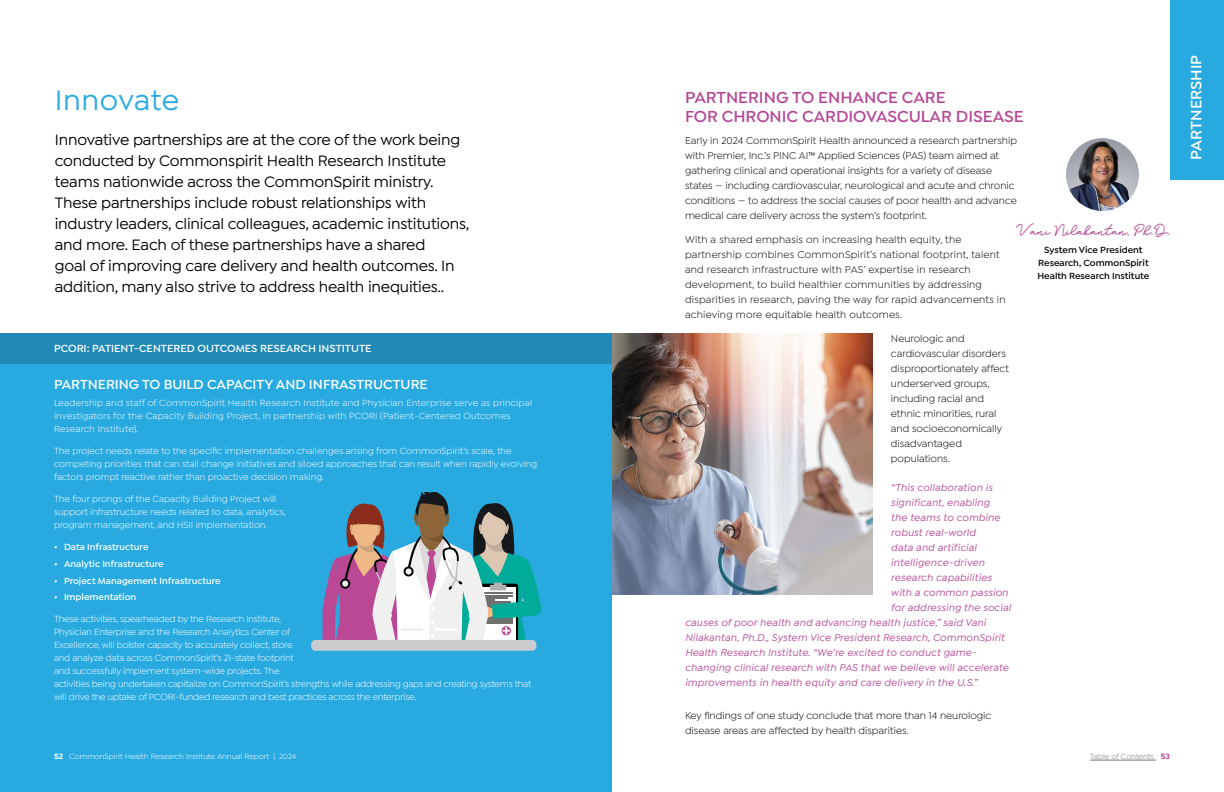
<style>
.page{position:relative;width:1224px;height:792px;background:#fff}
.page>*{position:absolute;margin:0;border:0;box-sizing:border-box;transform-origin:0 0}
.t1{font:500 30px "Isidora Sans";letter-spacing:.015em;color:#28aae1}
.t2{font:600 17px/19px "Isidora Sans";color:#b54896}
.t3{font:500 16px/21px "Isidora Sans";letter-spacing:-.01em;color:#000}
.t4{font:600 16px "Isidora Sans";color:#fff}
.t5{font:14.5px "Bathilda";letter-spacing:-.02em;color:#b54896}
.t6{font:600 14px "Isidora Sans";color:#fff}
.t7{font:600 11px "Isidora Sans";color:#fff}
.t8{font:10.5px/15px "Isidora Sans";color:#000}
.t9{font:italic 500 10.5px "Isidora Sans";letter-spacing:.02em;color:#b54896}
.t10{font:10.5px/15px "Isidora Sans";letter-spacing:.02em;color:#000}
.t11{font:9.5px/13px "Isidora Sans";letter-spacing:-.02em;color:#fff}
.t12{font:9.5px/13px "Isidora Sans";color:#fff}
.t13{font:9.5px/13px "Isidora Sans";letter-spacing:.02em;color:#fff}
.t14{font:600 9.5px "Isidora Sans";color:#fff}
.t15{font:600 9.5px/13px "Isidora Sans";color:#000;text-align:center}
.t16{font:8px "Isidora Sans";color:#fff}
.t17{font:8px "Isidora Sans";color:#77787b}
.s1{font-weight:700}
.s2{font-weight:700;color:#b54896}
</style>
<div class="page">
<hr style="left:1090px;top:760px;width:66px;height:1px;background:#77787b">
<div style="left:0;top:334px;width:612px;height:458px;background:#28aae1"></div>
<div style="left:1170px;top:0;width:54px;height:180px;background:#28aae1"></div>
<img style="left:1066px;top:138px;width:73px;height:73px;border-radius:36px">
<img style="left:612px;top:334px;width:261px;height:260px">
<div style="left:0;top:334px;width:612px;height:30px;background:#2189b6"></div>
<svg style="left:311px;top:492px;width:231px;height:159px"></svg>
<h1 class="t1" style="left:55px;top:84px;width:126px">Innovate</h1>
<p class="t3" style="left:55px;top:129px;width:416px">Innovative partnerships are at the core of the work being conducted by Commonspirit Health Research Institute teams nationwide across the CommonSpirit ministry.<br>These partnerships include robust relationships with industry leaders, clinical colleagues, academic institutions, and more. Each of these partnerships have a shared<br>goal of improving care delivery and health outcomes. In addition, many also strive to address health inequities..</p>
<p class="t7" style="left:54px;top:342px;width:319px">PCORI: PATIENT-CENTERED OUTCOMES RESEARCH INSTITUTE</p>
<h3 class="t6" style="left:54px;top:376px;width:375px">PARTNERING TO BUILD CAPACITY AND INFRASTRUCTURE</h3>
<p class="t13" style="left:54px;top:397px;width:480px">Leadership and staff of CommonSpirit Health Research Institute and Physician Enterprise serve as principal investigators for the Capacity Building Project, in partnership with PCORI (Patient-Centered Outcomes<br>Research Institute).</p>
<p class="t12" style="left:54px;top:445px;width:485px">The project needs relate to the specific implementation challenges arising from CommonSpirit’s scale, the competing priorities that can stall change initiatives and siloed approaches that can result when rapidly evolving factors prompt reactive rather than proactive decision making.</p>
<p class="t12" style="left:54px;top:493px;width:233px">The four prongs of the Capacity Building Project will support infrastructure needs related to data, analytics, program management, and HSII implementation.</p>
<p class="t14" style="left:54px;top:542px;width:96px">• Data Infrastructure</p>
<p class="t14" style="left:54px;top:558px;width:111px">• Analytic Infrastructure</p>
<p class="t14" style="left:54px;top:575px;width:168px">• Project Management Infrastructure</p>
<p class="t14" style="left:54px;top:591px;width:84px">• Implementation</p>
<p class="t11" style="left:54px;top:612px;width:479px">These activities, spearheaded by the Research Institute,<br>Physician Enterprise and the Research Analytics Center of<br>Excellence, will bolster capacity to accurately collect, store<br>and analyze data across CommonSpirit’s 21-state footprint<br>and successfully implement system-wide projects. The<br>activities being undertaken capitalize on CommonSpirit’s strengths while addressing gaps and creating systems that will drive the uptake of PCORI-funded research and best practices across the enterprise.</p>
<p class="t16" style="left:54px;top:752px;width:244px"><span class="s1">52</span> CommonSpirit Health Research Institute Annual Report | 2024</p>
<h2 class="t2" style="left:685px;top:87px;width:340px">PARTNERING TO ENHANCE CARE<br>FOR CHRONIC CARDIOVASCULAR DISEASE</h2>
<p class="t8" style="left:685px;top:133px;width:334px">Early in 2024 CommonSpirit Health announced a research partnership with Premier, Inc.’s PINC AI™ Applied Sciences (PAS) team aimed at gathering clinical and operational insights for a variety of disease states — including cardiovascular, neurological and acute and chronic conditions — to address the social causes of poor health and advance medical care delivery across the system’s footprint.</p>
<p class="t10" style="left:685px;top:232px;width:322px">With a shared emphasis on increasing health equity, the partnership combines CommonSpirit’s national footprint, talent and research infrastructure with PAS’ expertise in research development, to build healthier communities by addressing disparities in research, paving the way for rapid advancements in achieving more equitable health outcomes.</p>
<p class="t8" style="left:891px;top:331px;width:119px">Neurologic and cardiovascular disorders disproportionately affect underserved groups, including racial and ethnic minorities, rural and socioeconomically disadvantaged populations.</p>
<p class="t9" style="left:891px;top:482px;width:103px">“This collaboration is</p>
<p class="t9" style="left:891px;top:497px;width:100px">significant, enabling</p>
<p class="t9" style="left:891px;top:512px;width:111px">the teams to combine</p>
<p class="t9" style="left:891px;top:527px;width:86px">robust real-world</p>
<p class="t9" style="left:891px;top:542px;width:87px">data and artificial</p>
<p class="t9" style="left:891px;top:557px;width:95px">intelligence-driven</p>
<p class="t9" style="left:891px;top:572px;width:102px">research capabilities</p>
<p class="t9" style="left:891px;top:587px;width:118px">with a common passion</p>
<p class="t9" style="left:891px;top:602px;width:121px">for addressing the social</p>
<p class="t9" style="left:685px;top:617px;width:302px">causes of poor health and advancing health justice,” said Vani</p>
<p class="t9" style="left:685px;top:632px;width:321px">Nilakantan, Ph.D., System Vice President Research, CommonSpirit</p>
<p class="t9" style="left:685px;top:647px;width:293px">Health Research Institute. “We’re excited to conduct game-</p>
<p class="t9" style="left:685px;top:662px;width:325px">changing clinical research with PAS that we believe will accelerate</p>
<p class="t9" style="left:685px;top:677px;width:294px">improvements in health equity and care delivery in the U.S.”</p>
<p class="t8" style="left:685px;top:708px;width:308px">Key findings of one study conclude that more than 14 neurologic disease areas are affected by health disparities.</p>
<h3 class="t5" style="left:1016px;top:221px;width:156px">Vani Nilakantan, Ph.D.</h3>
<p class="t15" style="left:1038px;top:243px;width:113px">System Vice President<br>Research, CommonSpirit<br>Health Research Institute</p>
<p class="t17" style="left:1090px;top:752px;width:81px">Table of Contents <span class="s2">53</span></p>
<h3 class="t4" style="left:1187px;top:160px;width:106px;rotate:-90deg">PARTNERSHIP</h3>
</div>
